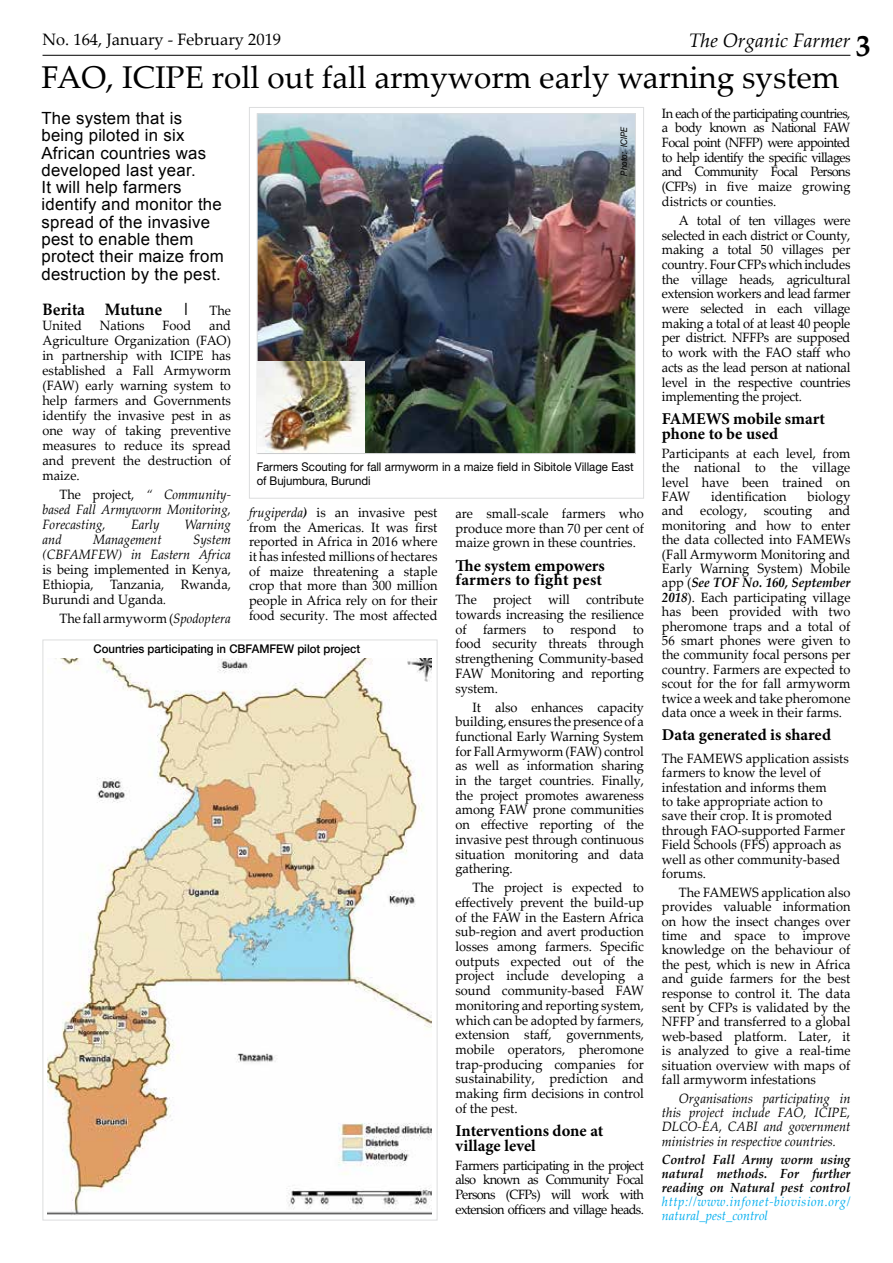
<style>
.page{position:relative;width:893px;height:1263px;background:#fff}
.page>*{position:absolute;margin:0;border:0;box-sizing:border-box;transform-origin:0 0}
.t1{font:31.5px "Palatino Linotype";color:#000}
.t2{font:italic 19.5px "Palatino Linotype";color:#000}
.t3{font:16.8px/17.2px "Arial";letter-spacing:.015em;color:#000}
.t4{font:700 16.5px/14.7px "Minion Pro";color:#000}
.t5{font:16.5px "Palatino Linotype";color:#000}
.t6{font:700 16.5px "Palatino Linotype";color:#000;scale:.95 1}
.t7{font:13.5px/14.7px "Palatino Linotype";color:#000;text-align:justify;scale:.95 1}
.t8{font:italic 13.5px/15px "Palatino Linotype";color:#000;text-align:justify;scale:.95 1}
.t9{font:italic 700 13.2px/14px "Palatino Linotype";color:#000;text-align:justify;scale:.95 1}
.t10{font:italic 13.2px/14px "Palatino Linotype";letter-spacing:.045em;color:#00aeef;scale:.95 1}
.t11{font:12px/14.2px "Helvetica Neue LT Std";letter-spacing:-.005em;color:#000;scale:.95 1}
.t12{font:500 12px "Helvetica Neue LT Std";color:#000;scale:.95 1}
.t13{font:italic 9px "Helvetica Neue LT Std";color:#000;scale:.9 1}
.s1{font-weight:700;font-style:normal;font-size:30px}
.s2{font-weight:400;font-size:13.5px}
.s3{font-style:normal}
.s4{font-weight:700;font-style:italic}
.s5{font-style:italic}
</style>
<div class="page">
<div style="left:249px;top:107px;width:395px;height:392px;border:1px solid #dcddde"></div>
<img style="left:259px;top:115px;width:375px;height:337px">
<img style="left:47px;top:658px;width:384px;height:557px">
<img style="left:257px;top:361px;width:107px;height:92px">
<hr style="left:43px;top:55px;width:807px;height:1px;background:#000">
<p class="t5" style="left:43px;top:28px;width:240px">No. 164, January - February 2019</p>
<h2 class="t2" style="left:689px;top:27px;width:184px">The Organic Farmer <span class="s1">3</span></h2>
<h1 class="t1" style="left:41px;top:55px;width:800px">FAO, ICIPE roll out fall armyworm early warning system</h1>
<p class="t3" style="left:41px;top:110px;width:184px">The system that is being piloted in six<br>African countries was developed last year.<br>It will help farmers identify and monitor the spread of the invasive pest to enable them protect their maize from destruction by the pest.</p>
<p class="t7" style="left:662px;top:105px;width:200px">In each of the participating countries, a body known as National FAW Focal point (NFFP) were appointed to help identify the specific villages and Community Focal Persons (CFPs) in five maize growing districts or counties.</p>
<p class="t7" style="left:662px;top:212px;width:200px;text-indent:17px">A total of ten villages were selected in each district or County, making a total 50 villages per country. Four CFPs which includes the village heads, agricultural extension workers and lead farmer were selected in each village making a total of at least 40 people per district. NFFPs are supposed to work with the FAO staff who acts as the lead person at national level in the respective countries implementing the project.</p>
<p class="t4" style="left:662px;top:412px;width:165px">FAMEWS mobile smart phone to be used</p>
<p class="t7" style="left:662px;top:445px;width:200px">Participants at each level, from the national to the village level have been trained on FAW</p>
<p class="t13" style="left:618px;top:176px;width:56px;rotate:-90deg">Photo: ICIPE</p>
<p class="t6" style="left:43px;top:298px;width:200px">Berita Mutune | <span class="s2">The</span></p>
<p class="t7" style="left:43px;top:318px;width:43px">United</p>
<p class="t7" style="left:100px;top:318px;width:49px">Nations</p>
<p class="t7" style="left:162px;top:318px;width:32px">Food</p>
<p class="t7" style="left:43px;top:317px;width:200px;text-indent:167px">and Agriculture Organization (FAO) in partnership with ICIPE has established a Fall Armyworm (FAW) early warning system to help farmers and Governments identify the invasive pest in as one way of taking preventive measures to reduce its spread and prevent the destruction of maize.</p>
<p class="t8" style="left:43px;top:487px;width:200px;text-indent:17px"><span class="s3">The project,</span> “ Community&shy;based Fall Armyworm Monitoring, Forecasting,</p>
<p class="t11" style="left:257px;top:459px;width:398px">Farmers Scouting for fall armyworm in a maize field in Sibitole Village East of Bujumbura, Burundi</p>
<p class="t11" style="left:118px;top:505px;width:260px">A Close up of fall armyworm eggs in a maize leaf</p>
<p class="t7" style="left:711px;top:488px;width:81px">identification</p>
<p class="t7" style="left:662px;top:489px;width:200px;text-indent:146px">biology and ecology, scouting and monitoring and how to enter the data collected into FAMEWs (Fall Armyworm Monitoring and Early Warning System) Mobile app (<span class="s4">See TOF No. 160, September 2018</span>). Each participating village has been provided with two pheromone traps and a total of 56 smart phones were given to the community focal persons per country. Farmers are expected to scout for the for fall armyworm twice a week and take pheromone data once a week in their farms.</p>
<p class="t4" style="left:662px;top:727px;width:171px">Data generated is shared</p>
<p class="t7" style="left:662px;top:750px;width:198px;text-align:left">The FAMEWS application assists farmers to know the level of infestation and informs them<br>to take appropriate action to save their crop. It is promoted through FAO-supported Farmer<br>Field Schools (FFS) approach as well as other community-based forums.</p>
<p class="t7" style="left:662px;top:884px;width:200px;text-indent:17px">The FAMEWS application also provides valuable information on how the insect changes over time and space to improve knowledge on the behaviour of the pest, which is new in Africa and guide farmers for the best response to control it. The data sent by CFPs is validated by the NFFP and transferred to a global web-based platform. Later, it is analyzed to give a real-time situation overview with maps of fall armyworm infestations</p>
<p class="t8" style="left:662px;top:1090px;width:200px;line-height:14.4px;text-indent:17px">Organisations participating in this project include FAO, ICIPE, DLCO-EA, CABI and government ministries in respective countries.</p>
<p class="t7" style="left:249px;top:504px;width:200px"><span class="s5">frugiperda</span><span class="s4">)</span> is an invasive pest from the Americas. It was first reported in Africa in 2016 where it has infested millions of hectares of maize threatening a staple crop that more than 300 million people in Africa rely on for their food security. The most affected</p>
<p class="t7" style="left:455px;top:506px;width:200px">are small-scale farmers who produce more than 70 per cent of maize grown in these countries.</p>
<p class="t8" style="left:131px;top:517px;width:31px">Early</p>
<p class="t8" style="left:185px;top:517px;width:50px">Warning</p>
<p class="t8" style="left:43px;top:532px;width:22px">and</p>
<p class="t8" style="left:93px;top:532px;width:73px">Management</p>
<p class="t8" style="left:43px;top:532px;width:200px;text-align:right">System<br>(CBFAMFEW) in Eastern Africa</p>
<p class="t7" style="left:43px;top:562px;width:200px">is being implemented in Kenya, Ethiopia, Tanzania, Rwanda, Burundi and Uganda<span class="s5">.</span></p>
<p class="t7" style="left:60px;top:611px;width:182px">The fall armyworm (<span class="s5">Spodoptera</span></p>
<p class="t4" style="left:455px;top:558px;width:151px">The system empowers farmers to fight pest</p>
<p class="t7" style="left:455px;top:592px;width:200px">The project will contribute towards increasing the resilience of farmers to respond to food security threats through strengthening Community-based FAW Monitoring and reporting system.</p>
<p class="t7" style="left:455px;top:699px;width:200px;text-indent:17px">It also enhances capacity building, ensures the presence of a functional Early Warning System for Fall Armyworm (FAW) control as well as information sharing in the target countries. Finally, the project promotes awareness among FAW prone communities on effective reporting of the invasive pest through continuous situation monitoring and data gathering.</p>
<p class="t7" style="left:455px;top:880px;width:200px;text-indent:17px">The project is expected to effectively prevent the build-up of the FAW in the Eastern Africa sub-region and avert production losses among farmers. Specific outputs expected out of the project include developing a sound community-based FAW monitoring and reporting system, which can be adopted by farmers, extension staff, governments, mobile operators, pheromone trap-producing companies for sustainability, prediction and making firm decisions in control of the pest.</p>
<p class="t4" style="left:455px;top:1123px;width:149px">Interventions done at village level</p>
<p class="t7" style="left:455px;top:1157px;width:200px">Farmers participating in the project also known as Community Focal Persons (CFPs) will work with extension officers and village heads.</p>
<p class="t12" style="left:94px;top:641px;width:282px">Countries participating in CBFAMFEW pilot project</p>
<p class="t9" style="left:662px;top:1152px;width:200px">Control Fall Army worm using natural methods. For further reading on Natural pest control</p>
<p class="t10" style="left:662px;top:1194px;width:200px">http://www.infonet-biovision.org/ natural_pest_control</p>
</div>
